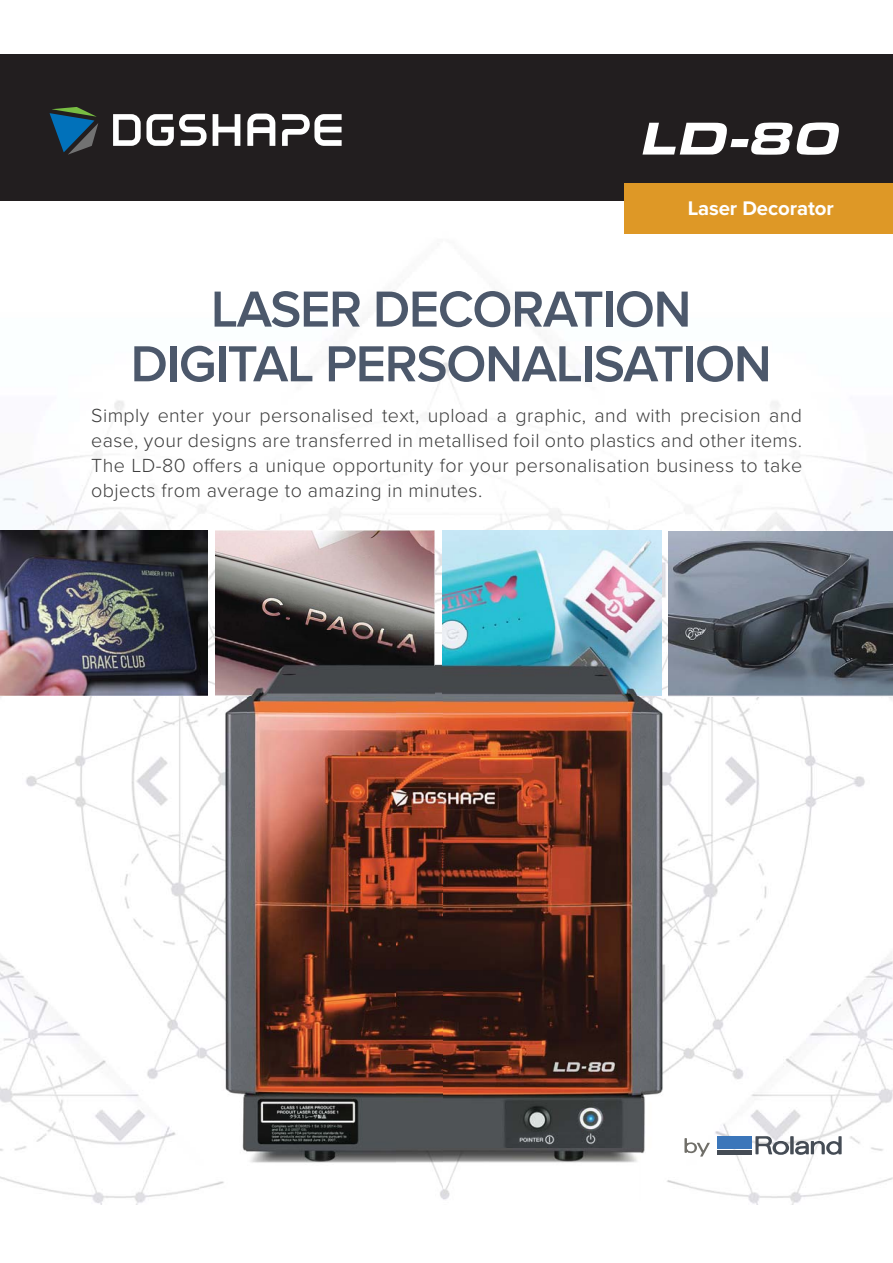
<style>
.page{position:relative;width:893px;height:1263px;background:#fff}
.page>*{position:absolute;margin:0;border:0;box-sizing:border-box;transform-origin:0 0}
.t1{font:600 52.5px/54.8px "Proxima Nova";letter-spacing:-.025em;color:#4c586b;text-align:center}
.t2{font:700 20.4px "Proxima Nova";letter-spacing:-.005em;color:#fff}
.t3{font:300 19.65px/24.8px "Proxima Nova";letter-spacing:.02em;color:#3e3e3e;text-align:justify}
</style>
<div class="page">
<img style="left:0;top:233px;width:893px;height:972px">
<div style="left:0;top:54px;width:893px;height:147px;background:#221e1f"></div>
<svg style="left:642px;top:122px;width:197px;height:33px"></svg>
<div style="left:624px;top:183px;width:269px;height:50px;background:#de9826"></div>
<svg style="left:689px;top:1138px;width:21px;height:19px"></svg>
<svg style="left:790px;top:1136px;width:4px;height:18px"></svg>
<svg style="left:795px;top:1136px;width:46px;height:21px"></svg>
<svg style="left:755px;top:1136px;width:34px;height:19px"></svg>
<hr style="left:717px;top:1150px;width:35px;height:4px;background:#454c55">
<div style="left:717px;top:1136px;width:35px;height:13px;background:#3b76ba"></div>
<img style="left:216px;top:530px;width:218px;height:151px">
<img style="left:442px;top:531px;width:219px;height:150px">
<img style="left:199px;top:630px;width:49px;height:570px">
<img style="left:395px;top:630px;width:49px;height:570px">
<img style="left:640px;top:630px;width:49px;height:570px">
<img style="left:248px;top:681px;width:148px;height:519px">
<img style="left:444px;top:681px;width:197px;height:519px">
<img style="left:684px;top:1138px;width:5px;height:15px">
<img style="left:0;top:531px;width:208px;height:164px">
<img style="left:669px;top:531px;width:224px;height:165px">
<svg style="left:113px;top:114px;width:94px;height:32px"></svg>
<svg style="left:213px;top:114px;width:27px;height:32px"></svg>
<svg style="left:247px;top:114px;width:28px;height:32px"></svg>
<svg style="left:282px;top:114px;width:60px;height:32px"></svg>
<svg style="left:50px;top:107px;width:48px;height:48px"></svg>
<p class="t2" style="left:688px;top:199px;width:148px">Laser Decorator</p>
<h1 class="t1" style="left:131px;top:284px;width:642px">LASER DECORATION<br>DIGITAL PERSONALISATION</h1>
<p class="t3" style="left:91px;top:405px;width:712px">Simply enter your personalised text, upload a graphic, and with precision and ease, your designs are transferred in metallised foil onto plastics and other items.<br>The LD-80 offers a unique opportunity for your personalisation business to take objects from average to amazing in minutes.</p>
</div>
